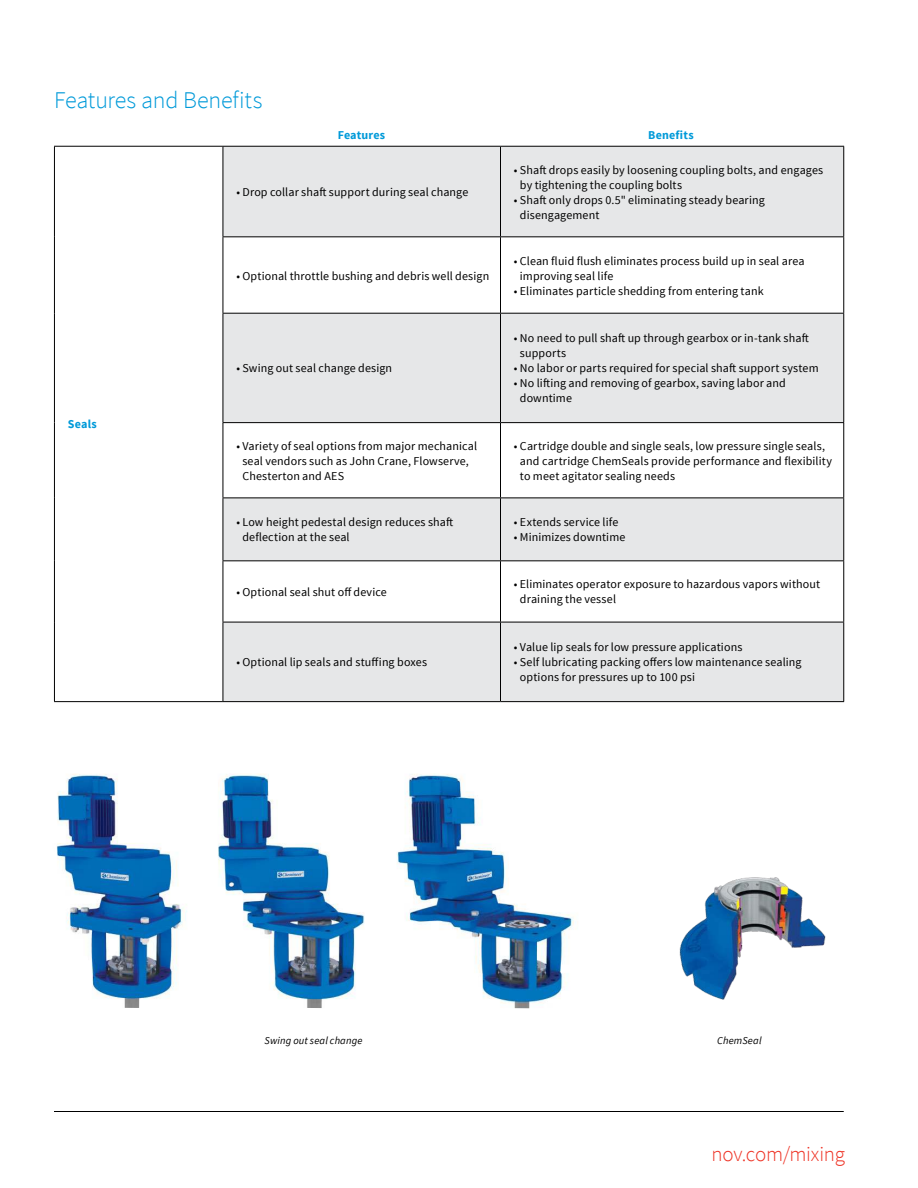
<style>
.page{position:relative;width:918px;height:1188px;background:#fff}
.page>*{position:absolute;margin:0;border:0;box-sizing:border-box;transform-origin:0 0}
.t1{font:300 24px "Source Sans Pro";letter-spacing:-.005em;color:#009ad9}
.t2{font:300 21px "Source Sans Pro";letter-spacing:-.01em;color:#ee3123}
.t3{font:12px/15px "Source Sans Pro";letter-spacing:.01em;color:#000}
.t4{font:700 12px "Source Sans Pro";letter-spacing:.015em;color:#009ad9}
.t5{font:italic 10.5px "Source Sans Pro";letter-spacing:.015em;color:#000}
</style>
<div class="page">
<hr style="left:54px;top:1111px;width:790px;height:1px;background:#000">
<div style="left:224px;top:147px;width:619px;height:554px;background:#e6e7e8"></div>
<svg style="left:224px;top:237px;width:619px;height:76px"></svg>
<svg style="left:224px;top:423px;width:619px;height:199px"></svg>
<hr style="left:54px;top:146px;width:169px;height:1px;background:#000">
<hr style="left:54px;top:147px;width:1px;height:90px;background:#000">
<hr style="left:223px;top:146px;width:278px;height:1px;background:#000">
<hr style="left:223px;top:147px;width:1px;height:89px;background:#000">
<hr style="left:501px;top:146px;width:343px;height:1px;background:#000">
<hr style="left:500px;top:147px;width:1px;height:89px;background:#000">
<hr style="left:843px;top:147px;width:1px;height:89px;background:#000">
<hr style="left:54px;top:237px;width:1px;height:76px;background:#000">
<hr style="left:223px;top:236px;width:278px;height:1px;background:#000">
<hr style="left:223px;top:237px;width:1px;height:76px;background:#000">
<hr style="left:501px;top:236px;width:343px;height:1px;background:#000">
<hr style="left:500px;top:237px;width:1px;height:76px;background:#000">
<hr style="left:843px;top:237px;width:1px;height:76px;background:#000">
<hr style="left:54px;top:313px;width:1px;height:110px;background:#000">
<hr style="left:223px;top:313px;width:278px;height:1px;background:#000">
<hr style="left:223px;top:314px;width:1px;height:108px;background:#000">
<hr style="left:501px;top:313px;width:343px;height:1px;background:#000">
<hr style="left:500px;top:314px;width:1px;height:108px;background:#000">
<hr style="left:843px;top:314px;width:1px;height:108px;background:#000">
<hr style="left:54px;top:423px;width:1px;height:75px;background:#000">
<hr style="left:223px;top:422px;width:278px;height:1px;background:#000">
<hr style="left:223px;top:423px;width:1px;height:75px;background:#000">
<hr style="left:501px;top:422px;width:343px;height:1px;background:#000">
<hr style="left:500px;top:423px;width:1px;height:75px;background:#000">
<hr style="left:843px;top:423px;width:1px;height:75px;background:#000">
<hr style="left:54px;top:498px;width:1px;height:63px;background:#000">
<hr style="left:223px;top:498px;width:278px;height:1px;background:#000">
<hr style="left:223px;top:498px;width:1px;height:62px;background:#000">
<hr style="left:501px;top:498px;width:343px;height:1px;background:#000">
<hr style="left:500px;top:498px;width:1px;height:62px;background:#000">
<hr style="left:843px;top:498px;width:1px;height:62px;background:#000">
<hr style="left:54px;top:561px;width:1px;height:61px;background:#000">
<hr style="left:223px;top:560px;width:278px;height:1px;background:#000">
<hr style="left:223px;top:561px;width:1px;height:61px;background:#000">
<hr style="left:501px;top:560px;width:343px;height:1px;background:#000">
<hr style="left:500px;top:561px;width:1px;height:61px;background:#000">
<hr style="left:843px;top:561px;width:1px;height:61px;background:#000">
<hr style="left:54px;top:622px;width:1px;height:79px;background:#000">
<hr style="left:223px;top:622px;width:278px;height:1px;background:#000">
<hr style="left:223px;top:622px;width:1px;height:79px;background:#000">
<hr style="left:501px;top:622px;width:343px;height:1px;background:#000">
<hr style="left:500px;top:622px;width:1px;height:79px;background:#000">
<hr style="left:843px;top:622px;width:1px;height:79px;background:#000">
<hr style="left:54px;top:701px;width:169px;height:1px;background:#000">
<hr style="left:223px;top:701px;width:278px;height:1px;background:#000">
<hr style="left:501px;top:701px;width:343px;height:1px;background:#000">
<img style="left:56px;top:773px;width:131px;height:235px">
<img style="left:218px;top:774px;width:147px;height:234px">
<img style="left:397px;top:774px;width:179px;height:235px">
<img style="left:679px;top:877px;width:147px;height:123px">
<h1 class="t1" style="left:54px;top:85px;width:210px">Features and Benefits</h1>
<p class="t4" style="left:338px;top:131px;width:49px">Features</p>
<p class="t4" style="left:648px;top:128px;width:47px">Benefits</p>
<p class="t4" style="left:68px;top:420px;width:30px">Seals</p>
<p class="t3" style="left:236px;top:185px;width:233px">• Drop collar shaft support during seal change</p>
<p class="t3" style="left:236px;top:268px;width:254px">• Optional throttle bushing and debris well design</p>
<p class="t3" style="left:236px;top:361px;width:157px">• Swing out seal change design</p>
<p class="t3" style="left:520px;top:162px;width:305px;text-indent:-6px">• Shaft drops easily by loosening coupling bolts, and engages by tightening the coupling bolts</p>
<p class="t3" style="left:520px;top:192px;width:246px;text-indent:-6px">• Shaft only drops 0.5" eliminating steady bearing disengagement</p>
<p class="t3" style="left:520px;top:253px;width:286px;text-indent:-6px">• Clean fluid flush eliminates process build up in seal area improving seal life</p>
<p class="t3" style="left:514px;top:283px;width:251px">• Eliminates particle shedding from entering tank</p>
<p class="t3" style="left:520px;top:331px;width:290px;text-indent:-6px">• No need to pull shaft up through gearbox or in-tank shaft supports</p>
<p class="t3" style="left:514px;top:361px;width:306px">• No labor or parts required for special shaft support system</p>
<p class="t3" style="left:520px;top:376px;width:268px;text-indent:-6px">• No lifting and removing of gearbox, saving labor and downtime</p>
<p class="t3" style="left:242px;top:438px;width:236px;text-indent:-6px">• Variety of seal options from major mechanical seal vendors such as John Crane, Flowserve,<br>Chesterton and AES</p>
<p class="t3" style="left:520px;top:438px;width:314px;text-indent:-6px">• Cartridge double and single seals, low pressure single seals, and cartridge ChemSeals provide performance and flexibility to meet agitator sealing needs</p>
<p class="t3" style="left:242px;top:515px;width:212px;text-indent:-6px">• Low height pedestal design reduces shaft deflection at the seal</p>
<p class="t3" style="left:514px;top:515px;width:106px">• Extends service life</p>
<p class="t3" style="left:514px;top:530px;width:113px">• Minimizes downtime</p>
<p class="t3" style="left:236px;top:585px;width:152px">• Optional seal shut off device</p>
<p class="t3" style="left:520px;top:577px;width:302px;text-indent:-6px">• Eliminates operator exposure to hazardous vapors without draining the vessel</p>
<p class="t3" style="left:236px;top:655px;width:192px">• Optional lip seals and stuffing boxes</p>
<p class="t3" style="left:514px;top:640px;width:230px">• Value lip seals for low pressure applications</p>
<p class="t3" style="left:520px;top:655px;width:283px;text-indent:-6px">• Self lubricating packing offers low maintenance sealing options for pressures up to 100 psi</p>
<p class="t5" style="left:265px;top:1034px;width:99px">Swing out seal change</p>
<p class="t5" style="left:717px;top:1034px;width:46px">ChemSeal</p>
<h2 class="t2" style="left:711px;top:1146px;width:135px">nov.com/mixing</h2>
</div>
